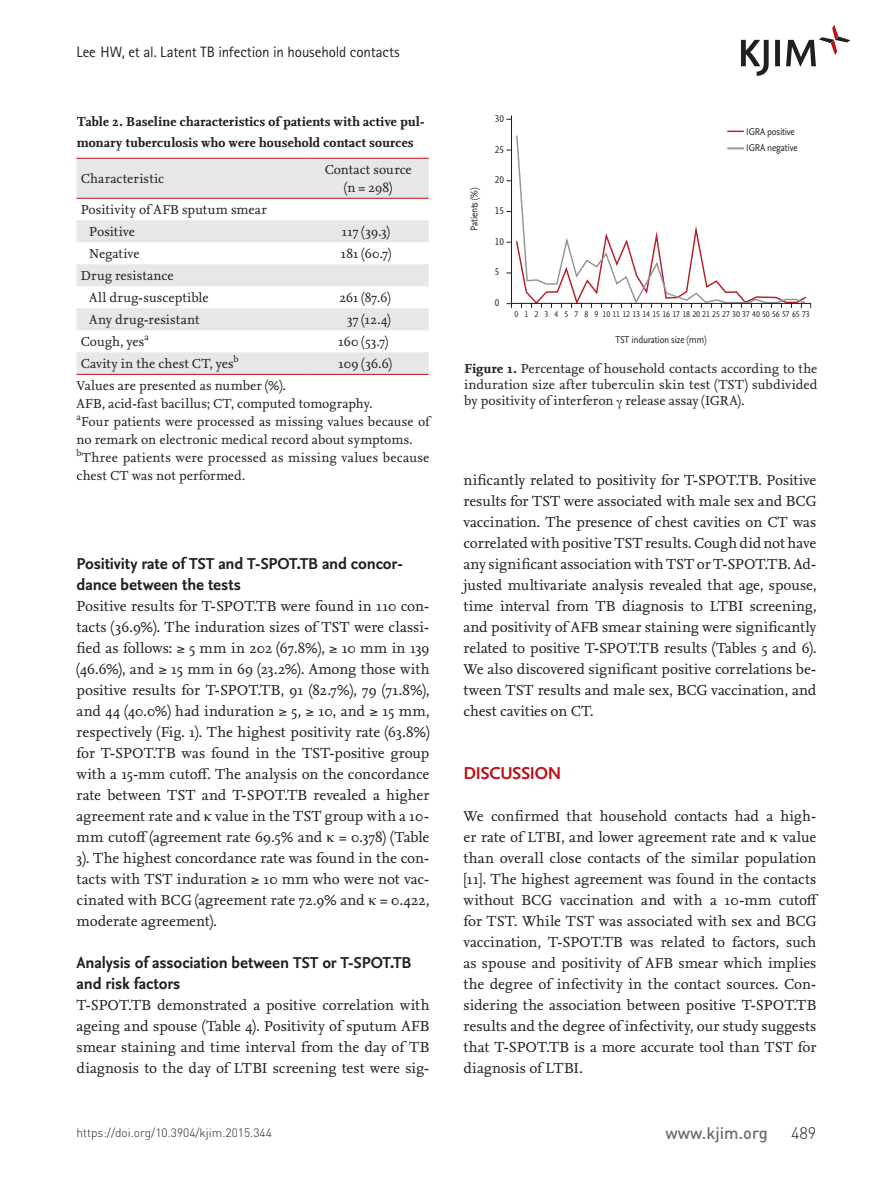
<style>
.page{position:relative;width:893px;height:1191px;background:#fff}
.page>*{position:absolute;margin:0;border:0;box-sizing:border-box;transform-origin:0 0}
.제목1{font:700 18px "Nexus Sans";letter-spacing:-.015em;color:#bb1018}
.제목2{font:700 16.5px/21px "Nexus Sans";letter-spacing:-.01em;color:#231f20}
.t1{font:500 16.5px "DIN Pro";color:#6c6d70}
.t2{font:300 16.5px "DIN Pro";color:#231f20}
.본문{font:15px/21px "Nexus Serif";color:#231f20;text-align:justify}
.t3{font:15px "Rotis Sans Serif Std";letter-spacing:-.01em;color:#231f20}
.테이블{font:13.5px/18px "Nexus Serif";letter-spacing:.005em;color:#231f20}
.그림설명{font:13.5px/16.2px "Nexus Serif";color:#231f20;text-align:justify}
.테이블제목{font:700 13.5px/21px "Nexus Serif";color:#231f20}
.t4{font:300 12px "DIN Pro";color:#231f20}
.t5{font:10.2px/16px "Nexus Sans TF";letter-spacing:-.02em;color:#201d1e;scale:.9 1}
.t6{font:8.85px "Nexus Sans TF";letter-spacing:-.02em;color:#201d1e;scale:.9 1}
.s1{font-weight:700}
</style>
<div class="page">
<svg style="left:741px;top:25px;width:109px;height:51px"></svg>
<svg style="left:77px;top:159px;width:352px;height:215px;fill:#e6e7e9"></svg>
<hr style="left:77px;top:158px;width:231px;height:1px;background:#bb1018">
<hr style="left:308px;top:158px;width:121px;height:1px;background:#bb1018">
<hr style="left:77px;top:198px;width:231px;height:1px;background:#bb1018">
<hr style="left:308px;top:198px;width:121px;height:1px;background:#bb1018">
<hr style="left:77px;top:374px;width:231px;height:1px;background:#bb1018">
<hr style="left:308px;top:374px;width:121px;height:1px;background:#bb1018">
<svg style="left:506px;top:241px;width:305px;height:67px"></svg>
<svg style="left:510px;top:115px;width:301px;height:189px"></svg>
<p class="t3" style="left:77px;top:43px;width:325px">Lee HW, et al. Latent TB infection in household contacts</p>
<p class="테이블제목" style="left:77px;top:111px;width:350px">Table 2. Baseline characteristics of patients with active pul&shy;monary tuberculosis who were household contact sources</p>
<p class="테이블" style="left:81px;top:169px;width:85px">Characteristic</p>
<p class="테이블" style="left:325px;top:160px;width:89px">Contact source</p>
<p class="테이블" style="left:344px;top:178px;width:50px">(n = 298)</p>
<p class="테이블" style="left:81px;top:200px;width:188px">Positivity of AFB sputum smear</p>
<p class="테이블" style="left:89px;top:222px;width:47px">Positive</p>
<p class="테이블" style="left:342px;top:222px;width:50px">117 (39.3)</p>
<p class="테이블" style="left:89px;top:244px;width:52px">Negative</p>
<p class="테이블" style="left:341px;top:244px;width:52px">181 (60.7)</p>
<p class="테이블" style="left:81px;top:266px;width:94px">Drug resistance</p>
<p class="테이블" style="left:89px;top:288px;width:121px">All drug-susceptible</p>
<p class="테이블" style="left:339px;top:288px;width:53px">261 (87.6)</p>
<p class="테이블" style="left:89px;top:310px;width:112px">Any drug-resistant</p>
<p class="테이블" style="left:347px;top:310px;width:45px">37 (12.4)</p>
<p class="테이블" style="left:81px;top:332px;width:70px">Cough, yes<sup>a</sup></p>
<p class="테이블" style="left:338px;top:332px;width:51px">160 (53.7)</p>
<p class="테이블" style="left:81px;top:354px;width:160px">Cavity in the chest CT, yes<sup>b</sup></p>
<p class="테이블" style="left:338px;top:354px;width:55px">109 (36.6)</p>
<p class="테이블" style="left:77px;top:376px;width:211px">Values are presented as number (%).</p>
<p class="테이블" style="left:77px;top:394px;width:297px">AFB, acid-fast bacillus; CT, computed tomography.</p>
<p class="테이블" style="left:77px;top:412px;width:354px"><sup>a</sup>Four patients were processed as missing values because of no remark on electronic medical record about symptoms.</p>
<p class="테이블" style="left:77px;top:448px;width:354px"><sup>b</sup>Three patients were processed as missing values because chest CT was not performed.</p>
<p class="제목2" style="left:77px;top:552px;width:328px">Positivity rate of TST and T-SPOT.TB and concor&shy;dance between the tests</p>
<p class="본문" style="left:77px;top:595px;width:354px">Positive results for T-SPOT.TB were found in 110 con&shy;tacts (36.9%). The induration sizes of TST were classi&shy;fied as follows: ≥ 5 mm in 202 (67.8%), ≥ 10 mm in 139 (46.6%), and ≥ 15 mm in 69 (23.2%). Among those with positive results for T-SPOT.TB, 91 (82.7%), 79 (71.8%), and 44 (40.0%) had induration ≥ 5, ≥ 10, and ≥ 15 mm, respectively (Fig. 1). The highest positivity rate (63.8%) for T-SPOT.TB was found in the TST-positive group with a 15-mm cutoff. The analysis on the concordance rate between TST and T-SPOT.TB revealed a higher agreement rate and value in the TST group with a 10- mm cutoff (agreement rate 69.5% and = 0.378) (Table 3). The highest concordance rate was found in the con&shy;tacts with TST induration ≥ 10 mm who were not vac&shy;cinated with BCG (agreement rate 72.9% and = 0.422, moderate agreement).</p>
<p class="제목2" style="left:77px;top:951px;width:336px">Analysis of association between TST or T-SPOT.TB and risk factors</p>
<p class="본문" style="left:77px;top:994px;width:354px">T-SPOT.TB demonstrated a positive correlation with ageing and spouse (Table 4). Positivity of sputum AFB smear staining and time interval from the day of TB diagnosis to the day of LTBI screening test were sig-</p>
<p class="t5" style="left:466px;top:231px;width:49px;rotate:-90deg">Patients (%)</p>
<p class="t5" style="left:495px;top:110px;width:12px">30</p>
<p class="t5" style="left:495px;top:141px;width:12px">25</p>
<p class="t5" style="left:495px;top:172px;width:12px">20</p>
<p class="t5" style="left:495px;top:202px;width:12px">15</p>
<p class="t5" style="left:495px;top:233px;width:12px">10</p>
<p class="t5" style="left:495px;top:264px;width:7px">5</p>
<p class="t5" style="left:495px;top:295px;width:7px">0</p>
<p class="t5" style="left:746px;top:124px;width:59px">IGRA positive<br>IGRA negative</p>
<p class="t6" style="left:515px;top:308px;width:329px">0 1 2 3 4 5 7 8 9 101112131415161718202125273037405056576573</p>
<p class="t5" style="left:616px;top:331px;width:102px">TST induration size (mm)</p>
<p class="그림설명" style="left:464px;top:360px;width:355px"><span class="s1">Figure 1.</span> Percentage of household contacts according to the induration size after tuberculin skin test (TST) subdivided by positivity of interferon release assay (IGRA).</p>
<p class="본문" style="left:463px;top:469px;width:354px">nificantly related to positivity for T-SPOT.TB. Positive results for TST were associated with male sex and BCG vaccination. The presence of chest cavities on CT was correlated with positive TST results. Cough did not have any significant association with TST or T-SPOT.TB. Ad&shy;justed multivariate analysis revealed that age, spouse, time interval from TB diagnosis to LTBI screening, and positivity of AFB smear staining were significantly related to positive T-SPOT.TB results (Tables 5 and 6).<br>We also discovered significant positive correlations be&shy;tween TST results and male sex, BCG vaccination, and chest cavities on CT.</p>
<p class="제목1" style="left:463px;top:761px;width:99px">DISCUSSION</p>
<p class="본문" style="left:463px;top:805px;width:357px;text-align:left">We confirmed that household contacts had a high&shy;er rate of LTBI, and lower agreement rate and value than overall close contacts of the similar population [11]. The highest agreement was found in the contacts without BCG vaccination and with a 10-mm cutoff for TST. While TST was associated with sex and BCG vaccination, T-SPOT.TB was related to factors, such as spouse and positivity of AFB smear which implies the degree of infectivity in the contact sources. Con&shy;sidering the association between positive T-SPOT.TB results and the degree of infectivity, our study suggests that T-SPOT.TB is a more accurate tool than TST for diagnosis of LTBI.</p>
<p class="t4" style="left:77px;top:1124px;width:197px">https://doi.org/10.3904/kjim.2015.344</p>
<p class="t1" style="left:666px;top:1121px;width:104px">www.kjim.org</p>
<p class="t2" style="left:791px;top:1121px;width:27px">489</p>
</div>
